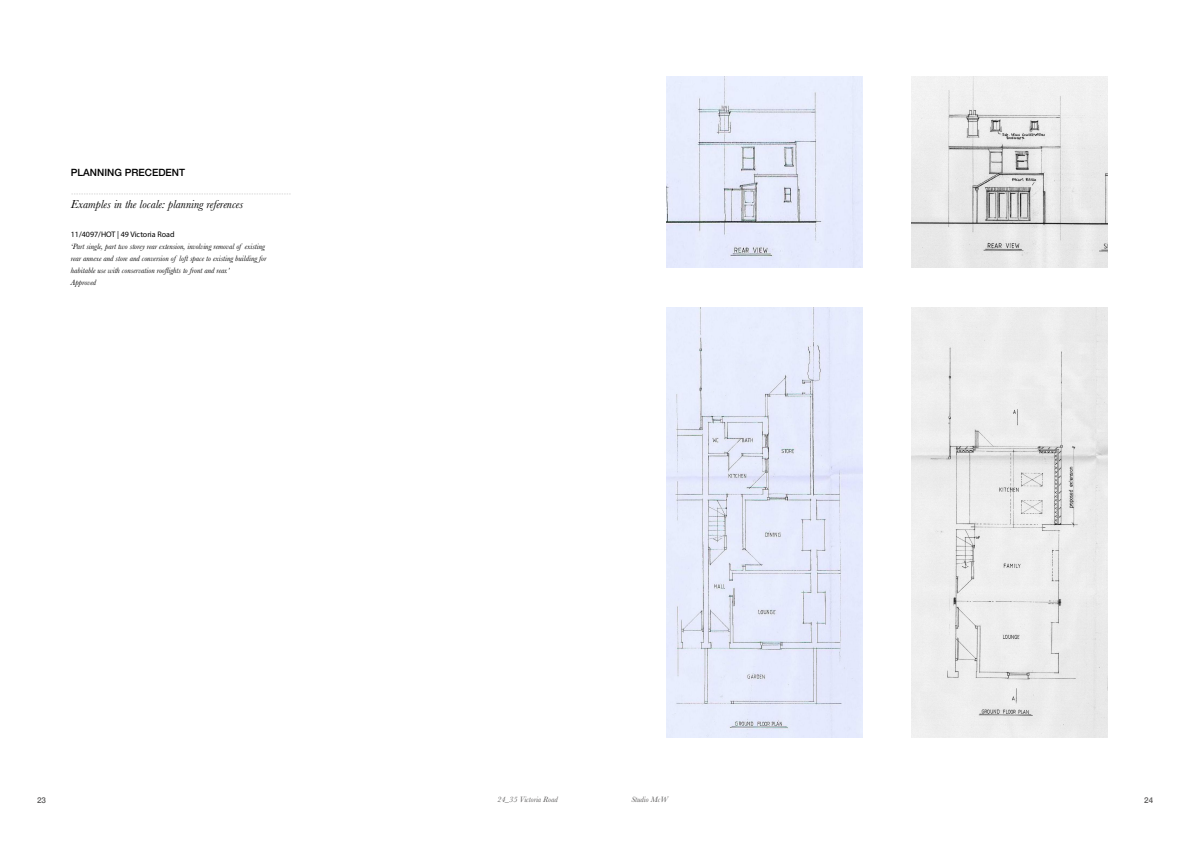
<style>
.page{position:relative;width:1191px;height:842px;background:#fff}
.page>*{position:absolute;margin:0;border:0;box-sizing:border-box;transform-origin:0 0}
.t1{font:italic 12px "Baskerville";color:#000}
.t2{font:500 10px "Helvetica Neue";color:#000}
.t3{font:italic 8px/12px "Baskerville";color:#000}
.t4{font:italic 8px "Baskerville";color:#575656}
.t5{font:8px "Myriad Pro";color:#000}
.t6{font:500 8px "Helvetica Neue";color:#575656}
</style>
<div class="page">
<svg style="left:72px;top:194px;width:219px;height:1px"></svg>
<img style="left:667px;top:307px;width:195px;height:430px">
<img style="left:912px;top:307px;width:195px;height:430px">
<img style="left:667px;top:76px;width:195px;height:191px">
<img style="left:912px;top:76px;width:195px;height:191px">
<p class="t2" style="left:71px;top:164px;width:116px">PLANNING PRECEDENT</p>
<h1 class="t1" style="left:71px;top:196px;width:174px">Examples in the locale: planning references</h1>
<p class="t5" style="left:71px;top:230px;width:105px">11/4097/HOT | 49 Victoria Road</p>
<p class="t3" style="left:71px;top:241px;width:197px">‘Part single, part two storey rear extension, involving removal of existing rear annexe and store and conversion of loft space to existing building for habitable use with conservation rooflights to front and rear.’<br>Approved</p>
<p class="t6" style="left:37px;top:793px;width:10px">23</p>
<p class="t4" style="left:497px;top:794px;width:62px">24_35 Victoria Road</p>
<p class="t4" style="left:631px;top:794px;width:38px">Studio McW</p>
<p class="t6" style="left:1144px;top:793px;width:10px">24</p>
</div>
